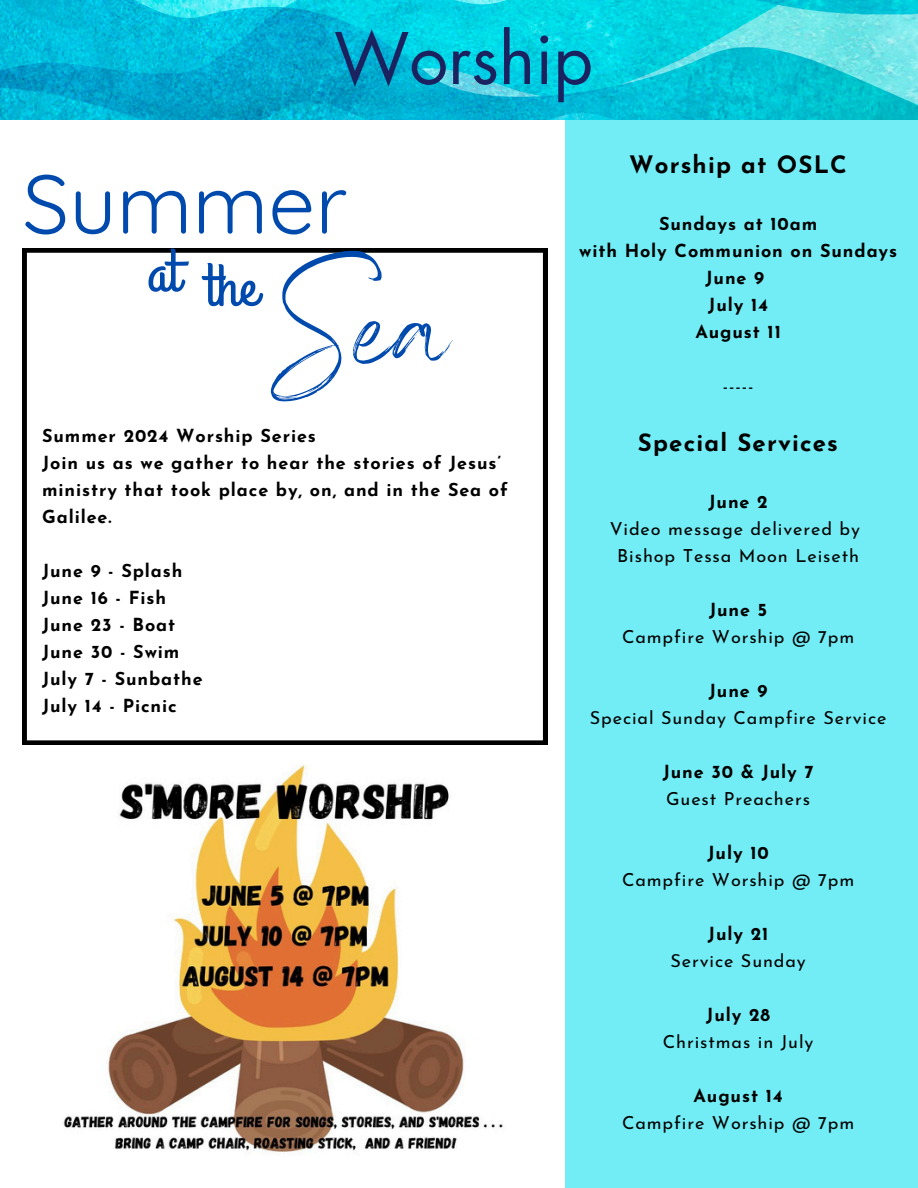
<style>
.page{position:relative;width:918px;height:1188px;background:#fff}
.page>*{position:absolute;margin:0;border:0;box-sizing:border-box;transform-origin:0 0}
.t1{font:156.6px "Angella White";color:#004aad}
.t2{font:83.25px "Quicksand";color:#004aad}
.t3{font:69px "Futura LT Pro";color:#1b2260}
.t4{font:60.75px "Grand Hotel";color:#004aad}
.t5{font:700 24px "Josefin Sans";letter-spacing:.05em;color:#000}
.t6{font:700 18px/27px "Josefin Sans";letter-spacing:.05em;color:#000}
.t7{font:18px "Josefin Sans";letter-spacing:.05em;color:#000}
</style>
<div class="page">
<img style="left:0;top:0;width:918px;height:121px">
<div style="left:565px;top:121px;width:353px;height:1067px;background:#72edf5"></div>
<svg style="left:22px;top:248px;width:525px;height:496px"></svg>
<img style="left:63px;top:764px;width:440px;height:388px">
<p class="t3" style="left:334px;top:27px;width:261px">Worship</p>
<p class="t2" style="left:22px;top:150px;width:327px">Summer</p>
<p class="t4" style="left:147px;top:233px;width:34px">at</p>
<p class="t1" style="left:270px;top:231px;width:183px">Sea</p>
<p class="t6" style="left:42px;top:424px;width:467px">Summer 2024 Worship Series<br>Join us as we gather to hear the stories of Jesus’ ministry that took place by, on, and in the Sea of<br>Galilee.</p>
<p class="t6" style="left:42px;top:559px;width:162px">June 9 - Splash<br>June 16 - Fish<br>June 23 - Boat<br>June 30 - Swim<br>July 7 - Sunbathe<br>July 14 - Picnic</p>
<p class="t4" style="left:206px;top:247px;width:53px">the</p>
<h2 class="t5" style="left:629px;top:155px;width:219px">Worship at OSLC</h2>
<h3 class="t6" style="left:579px;top:212px;width:320px;text-align:center">Sundays at 10am<br>with Holy Communion on Sundays<br>June 9<br>July 14<br>August 11</h3>
<h1 class="t7" style="left:723px;top:379px;width:32px">-----</h1>
<h3 class="t5" style="left:638px;top:433px;width:202px">Special Services</h3>
<h6 class="t6" style="left:709px;top:490px;width:61px">June 2</h6>
<h6 class="t7" style="left:610px;top:522px;width:252px">Video message delivered by</h6>
<p class="t7" style="left:617px;top:549px;width:243px">Bishop Tessa Moon Leiseth</p>
<p class="t6" style="left:709px;top:598px;width:60px">June 5</p>
<h5 class="t7" style="left:622px;top:630px;width:234px">Campfire Worship @ 7pm</h5>
<h6 class="t6" style="left:709px;top:679px;width:60px">June 9</h6>
<p class="t7" style="left:590px;top:711px;width:298px">Special Sunday Campfire Service</p>
<h5 class="t6" style="left:663px;top:760px;width:152px">June 30 &amp; July 7</h5>
<p class="t7" style="left:666px;top:792px;width:145px">Guest Preachers</p>
<p class="t6" style="left:708px;top:841px;width:63px">July 10</p>
<p class="t7" style="left:622px;top:873px;width:234px">Campfire Worship @ 7pm</p>
<p class="t6" style="left:708px;top:922px;width:62px">July 21</p>
<p class="t7" style="left:670px;top:954px;width:137px">Service Sunday</p>
<p class="t6" style="left:706px;top:1003px;width:65px">July 28</p>
<p class="t7" style="left:663px;top:1035px;width:152px">Christmas in July</p>
<p class="t6" style="left:694px;top:1084px;width:91px">August 14</p>
<p class="t7" style="left:622px;top:1116px;width:234px">Campfire Worship @ 7pm</p>
</div>
